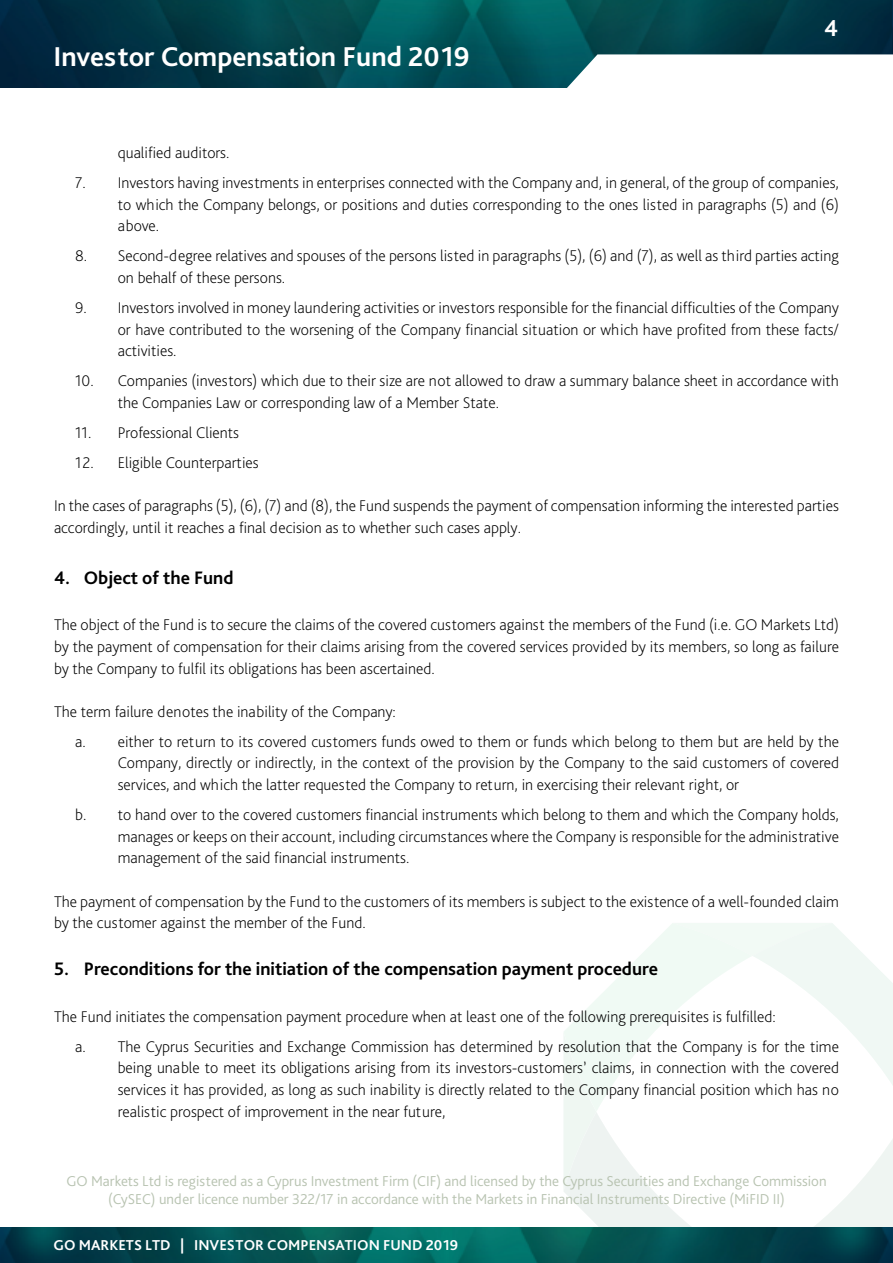
<style>
.page{position:relative;width:893px;height:1263px;background:#fff}
.page>*{position:absolute;margin:0;border:0;box-sizing:border-box;transform-origin:0 0}
.t1{font:700 28.5px "Bliss Pro";color:#fff}
.t2{font:700 24px "Bliss Pro";color:#fff}
.t3{font:700 18.9px "Bliss Pro";color:#000}
.t4{font:200 16.2px/21.6px "Bliss Pro";color:#000}
.t5{font:300 15px/18px "Bliss Pro";color:#b8c3b1;text-align:center}
.t6{font:700 15px "Bliss Pro";color:#fff}
</style>
<div class="page">
<svg style="left:564px;top:923px;width:329px;height:304px"></svg>
<img style="left:0;top:1227px;width:893px;height:36px">
<img style="left:0;top:0;width:893px;height:88px">
<svg style="left:566px;top:54px;width:327px;height:34px"></svg>
<h1 class="t1" style="left:53px;top:39px;width:418px">Investor Compensation Fund 2019</h1>
<h2 class="t2" style="left:824px;top:13px;width:16px">4</h2>
<p class="t4" style="left:118px;top:141px;width:113px">qualified auditors.</p>
<p class="t4" style="left:118px;top:172px;width:723px;text-align:justify;text-indent:-43px">7. Investors having investments in enterprises connected with the Company and, in general, of the group of companies, to which the Company belongs, or positions and duties corresponding to the ones listed in paragraphs (5) and (6) above.</p>
<p class="t4" style="left:118px;top:245px;width:723px;text-indent:-43px">8. Second-degree relatives and spouses of the persons listed in paragraphs (5), (6) and (7), as well as third parties acting on behalf of these persons.</p>
<p class="t4" style="left:118px;top:297px;width:723px;text-align:justify;text-indent:-43px">9. Investors involved in money laundering activities or investors responsible for the financial difficulties of the Company or have contributed to the worsening of the Company financial situation or which have profited from these facts/ activities.</p>
<p class="t4" style="left:118px;top:370px;width:723px;text-indent:-43px">10. Companies (investors) which due to their size are not allowed to draw a summary balance sheet in accordance with the Companies Law or corresponding law of a Member State.</p>
<p class="t4" style="left:75px;top:422px;width:165px">11. Professional Clients</p>
<p class="t4" style="left:75px;top:452px;width:185px">12. Eligible Counterparties</p>
<p class="t4" style="left:54px;top:495px;width:786px">In the cases of paragraphs (5), (6), (7) and (8), the Fund suspends the payment of compensation informing the interested parties accordingly, until it reaches a final decision as to whether such cases apply.</p>
<p class="t3" style="left:54px;top:565px;width:181px">4. Object of the Fund</p>
<p class="t4" style="left:54px;top:614px;width:786px;text-align:justify">The object of the Fund is to secure the claims of the covered customers against the members of the Fund (i.e. GO Markets Ltd) by the payment of compensation for their claims arising from the covered services provided by its members, so long as failure by the Company to fulfil its obligations has been ascertained.</p>
<p class="t4" style="left:75px;top:696px;width:765px;line-height:30.2px;text-indent:-21px">The term failure denotes the inability of the Company:<br>a. either to return to its covered customers funds owed to them or funds which belong to them but are held by the</p>
<p class="t4" style="left:118px;top:752px;width:723px">Company, directly or indirectly, in the context of the provision by the Company to the said customers of covered services, and which the latter requested the Company to return, in exercising their relevant right, or</p>
<p class="t4" style="left:118px;top:803px;width:723px;text-align:justify;text-indent:-43px">b. to hand over to the covered customers financial instruments which belong to them and which the Company holds, manages or keeps on their account, including circumstances where the Company is responsible for the administrative management of the said financial instruments.</p>
<p class="t4" style="left:54px;top:890px;width:786px">The payment of compensation by the Fund to the customers of its members is subject to the existence of a well-founded claim by the customer against the member of the Fund.</p>
<p class="t3" style="left:54px;top:957px;width:606px">5. Preconditions for the initiation of the compensation payment procedure</p>
<p class="t4" style="left:75px;top:1001px;width:765px;line-height:30.2px;text-indent:-21px">The Fund initiates the compensation payment procedure when at least one of the following prerequisites is fulfilled:<br>a. The Cyprus Securities and Exchange Commission has determined by resolution that the Company is for the time</p>
<p class="t4" style="left:118px;top:1057px;width:723px;text-align:justify">being unable to meet its obligations arising from its investors-customers’ claims, in connection with the covered services it has provided, as long as such inability is directly related to the Company financial position which has no realistic prospect of improvement in the near future,</p>
<p class="t5" style="left:66px;top:1172px;width:762px">GO Markets Ltd is registered as a Cyprus Investment Firm (CIF) and licensed by the Cyprus Securities and Exchange Commission (CySEC) under licence number 322/17 in accordance with the Markets in Financial Instruments Directive (MiFID II)</p>
<p class="t6" style="left:53px;top:1235px;width:406px">GO MARKETS LTD | INVESTOR COMPENSATION FUND 2019</p>
</div>
